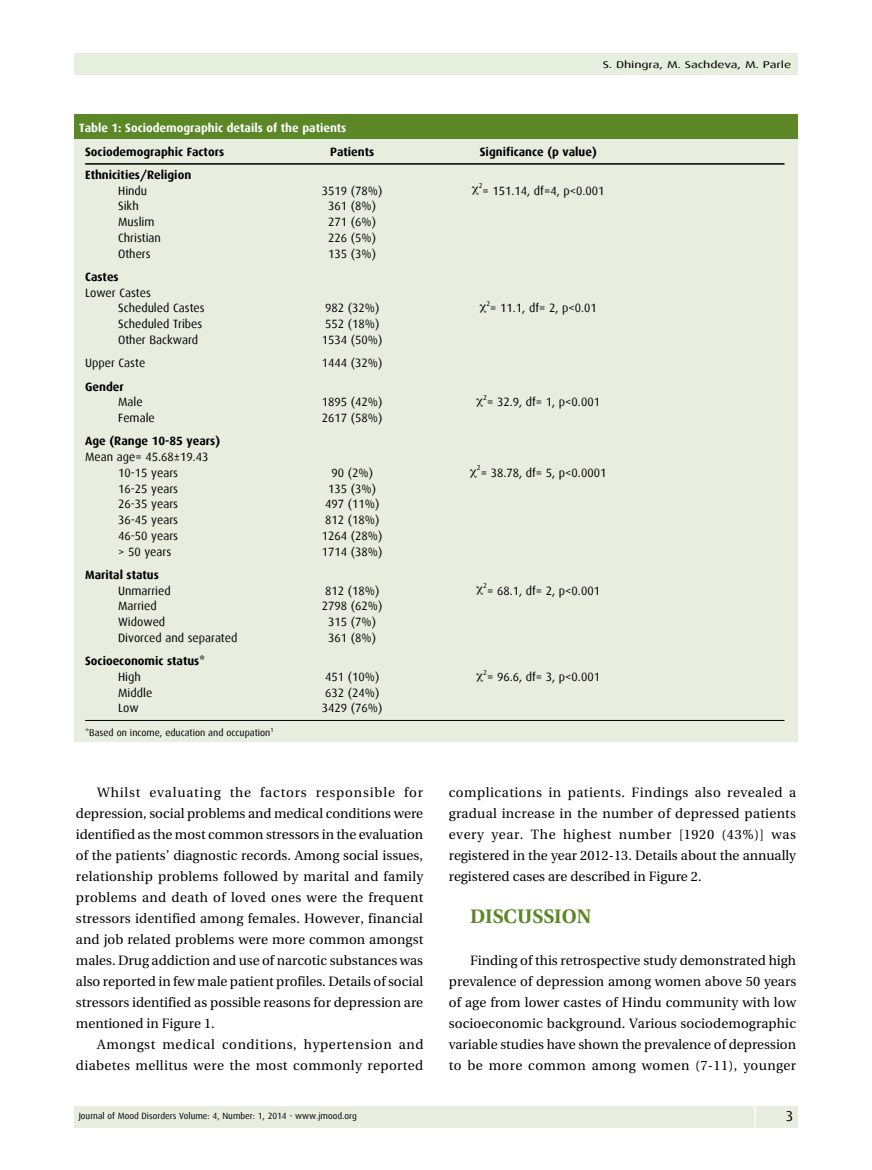
<style>
.page{position:relative;width:872px;height:1170px;background:#fff}
.page>*{position:absolute;margin:0;border:0;box-sizing:border-box;transform-origin:0 0}
.t1{font:19.5px "Utopia Bold Tr";color:#5c8727}
.t2{font:14.25px "Dax";color:#000}
.t3{font:13.5px/21px "Utopia Medium Tr";letter-spacing:.015em;color:#000;text-align:justify}
.t4{font:12px/15.8px "Dax";color:#000}
.t5{font:700 12px "Dax";color:#000}
.t6{font:700 12px "Dax";color:#fff}
.t7{font:9.75px "Dax";color:#000}
.t8{font:9.75px "Dax";color:#000;scale:1.4 1}
.t9{font:9px "Dax";color:#000}
.t10{font:7.2px "Dax";color:#000}
</style>
<div class="page">
<div style="left:74px;top:1106px;width:723px;height:21px;background:#e7eddf"></div>
<svg style="left:754px;top:1106px;width:1px;height:21px"></svg>
<div style="left:74px;top:53px;width:723px;height:21px;background:#e7eddf"></div>
<div style="left:74px;top:115px;width:723px;height:25px;background:#5c8727"></div>
<div style="left:74px;top:139px;width:723px;height:603px;background:#e7eddf"></div>
<hr style="left:85px;top:163px;width:699px;height:2px;background:#000">
<hr style="left:85px;top:720px;width:699px;height:1px;background:#000">
<p class="t8" style="left:602px;top:59px;width:136px">S. Dhingra, M. Sachdeva, M. Parle</p>
<p class="t6" style="left:79px;top:121px;width:269px">Table 1: Sociodemographic details of the patients</p>
<p class="t5" style="left:85px;top:145px;width:140px">Sociodemographic Factors</p>
<p class="t5" style="left:330px;top:145px;width:46px">Patients</p>
<p class="t5" style="left:480px;top:145px;width:118px">Significance (p value)</p>
<p class="t5" style="left:85px;top:168px;width:108px">Ethnicities/Religion</p>
<p class="t4" style="left:118px;top:183px;width:31px">Hindu</p>
<p class="t4" style="left:322px;top:183px;width:62px">3519 (78%)</p>
<p class="t10" style="left:479px;top:182px;width:5px">2</p>
<p class="t4" style="left:482px;top:183px;width:123px">= 151.14, df=4, p&lt;0.001</p>
<p class="t4" style="left:118px;top:198px;width:22px">Sikh</p>
<p class="t4" style="left:328px;top:198px;width:49px">361 (8%)</p>
<p class="t4" style="left:118px;top:214px;width:38px">Muslim</p>
<p class="t4" style="left:328px;top:214px;width:49px">271 (6%)</p>
<p class="t4" style="left:118px;top:230px;width:44px">Christian</p>
<p class="t4" style="left:328px;top:230px;width:49px">226 (5%)</p>
<p class="t4" style="left:118px;top:246px;width:34px">Others</p>
<p class="t4" style="left:328px;top:246px;width:49px">135 (3%)</p>
<p class="t5" style="left:85px;top:270px;width:35px">Castes</p>
<p class="t4" style="left:118px;top:285px;width:88px;text-indent:-33px">Lower Castes<br>Scheduled Castes</p>
<p class="t4" style="left:325px;top:300px;width:56px">982 (32%)</p>
<p class="t10" style="left:486px;top:299px;width:5px">2</p>
<p class="t4" style="left:490px;top:300px;width:108px">= 11.1, df= 2, p&lt;0.01</p>
<p class="t4" style="left:118px;top:316px;width:86px">Scheduled Tribes</p>
<p class="t4" style="left:325px;top:316px;width:56px">552 (18%)</p>
<p class="t4" style="left:118px;top:332px;width:82px">Other Backward</p>
<p class="t4" style="left:322px;top:332px;width:62px">1534 (50%)</p>
<p class="t4" style="left:85px;top:355px;width:62px">Upper Caste</p>
<p class="t4" style="left:322px;top:355px;width:62px">1444 (32%)</p>
<p class="t5" style="left:85px;top:379px;width:40px">Gender</p>
<p class="t4" style="left:118px;top:394px;width:26px">Male</p>
<p class="t4" style="left:322px;top:394px;width:62px">1895 (42%)</p>
<p class="t10" style="left:483px;top:393px;width:5px">2</p>
<p class="t4" style="left:487px;top:394px;width:114px">= 32.9, df= 1, p&lt;0.001</p>
<p class="t4" style="left:118px;top:410px;width:38px">Female</p>
<p class="t4" style="left:322px;top:410px;width:62px">2617 (58%)</p>
<p class="t5" style="left:85px;top:434px;width:136px">Age (Range 10-85 years)</p>
<p class="t4" style="left:85px;top:449px;width:125px;text-align:center">Mean age= 45.68±19.43<br>10-15 years</p>
<p class="t4" style="left:331px;top:465px;width:43px">90 (2%)</p>
<p class="t10" style="left:477px;top:464px;width:5px">2</p>
<p class="t4" style="left:481px;top:465px;width:127px">= 38.78, df= 5, p&lt;0.0001</p>
<p class="t4" style="left:118px;top:480px;width:61px">16-25 years</p>
<p class="t4" style="left:328px;top:480px;width:49px">135 (3%)</p>
<p class="t4" style="left:118px;top:496px;width:61px">26-35 years</p>
<p class="t4" style="left:325px;top:496px;width:56px">497 (11%)</p>
<p class="t4" style="left:118px;top:512px;width:61px">36-45 years</p>
<p class="t4" style="left:325px;top:512px;width:56px">812 (18%)</p>
<p class="t4" style="left:118px;top:528px;width:61px">46-50 years</p>
<p class="t4" style="left:322px;top:528px;width:62px">1264 (28%)</p>
<p class="t4" style="left:118px;top:543px;width:55px">&gt; 50 years</p>
<p class="t4" style="left:322px;top:543px;width:62px">1714 (38%)</p>
<p class="t5" style="left:85px;top:568px;width:75px">Marital status</p>
<p class="t4" style="left:118px;top:582px;width:54px">Unmarried</p>
<p class="t4" style="left:325px;top:582px;width:56px">812 (18%)</p>
<p class="t10" style="left:483px;top:581px;width:5px">2</p>
<p class="t4" style="left:487px;top:582px;width:114px">= 68.1, df= 2, p&lt;0.001</p>
<p class="t4" style="left:118px;top:598px;width:40px">Married</p>
<p class="t4" style="left:322px;top:598px;width:62px">2798 (62%)</p>
<p class="t4" style="left:118px;top:614px;width:49px">Widowed</p>
<p class="t4" style="left:328px;top:614px;width:49px">315 (7%)</p>
<p class="t4" style="left:118px;top:630px;width:121px">Divorced and separated</p>
<p class="t4" style="left:328px;top:630px;width:49px">361 (8%)</p>
<p class="t5" style="left:85px;top:654px;width:121px">Socioeconomic status*</p>
<p class="t4" style="left:118px;top:669px;width:24px">High</p>
<p class="t4" style="left:325px;top:669px;width:56px">451 (10%)</p>
<p class="t10" style="left:483px;top:668px;width:5px">2</p>
<p class="t4" style="left:487px;top:669px;width:114px">= 96.6, df= 3, p&lt;0.001</p>
<p class="t4" style="left:118px;top:684px;width:36px">Middle</p>
<p class="t4" style="left:325px;top:684px;width:56px">632 (24%)</p>
<p class="t4" style="left:118px;top:700px;width:22px">Low</p>
<p class="t4" style="left:322px;top:700px;width:62px">3429 (76%)</p>
<p class="t7" style="left:85px;top:727px;width:190px">*Based on income, education and occupation<sup>1</sup></p>
<p class="t3" style="left:76px;top:782px;width:349px;text-indent:21px">Whilst evaluating the factors responsible for depression, social problems and medical conditions were identified as the most common stressors in the evaluation of the patients’ diagnostic records. Among social issues, relationship problems followed by marital and family problems and death of loved ones were the frequent stressors identified among females. However, financial and job related problems were more common amongst males. Drug addiction and use of narcotic substances was also reported in few male patient profiles. Details of social stressors identified as possible reasons for depression are mentioned in Figure 1.</p>
<p class="t3" style="left:76px;top:1034px;width:349px;text-align:right">Amongst medical conditions, hypertension and diabetes mellitus were the most commonly reported</p>
<p class="t3" style="left:449px;top:782px;width:349px">complications in patients. Findings also revealed a gradual increase in the number of depressed patients every year. The highest number [1920 (43%)] was registered in the year 2012-13. Details about the annually registered cases are described in Figure 2.</p>
<h1 class="t1" style="left:470px;top:905px;width:123px">DISCUSSION</h1>
<p class="t3" style="left:449px;top:950px;width:349px;text-indent:21px">Finding of this retrospective study demonstrated high prevalence of depression among women above 50 years of age from lower castes of Hindu community with low socioeconomic background. Various sociodemographic variable studies have shown the prevalence of depression to be more common among women (7-11), younger</p>
<p class="t9" style="left:79px;top:1111px;width:280px">Journal of Mood Disorders Volume: 4, Number: 1, 2014 - www.jmood.org</p>
<p class="t2" style="left:785px;top:1108px;width:9px">3</p>
</div>
